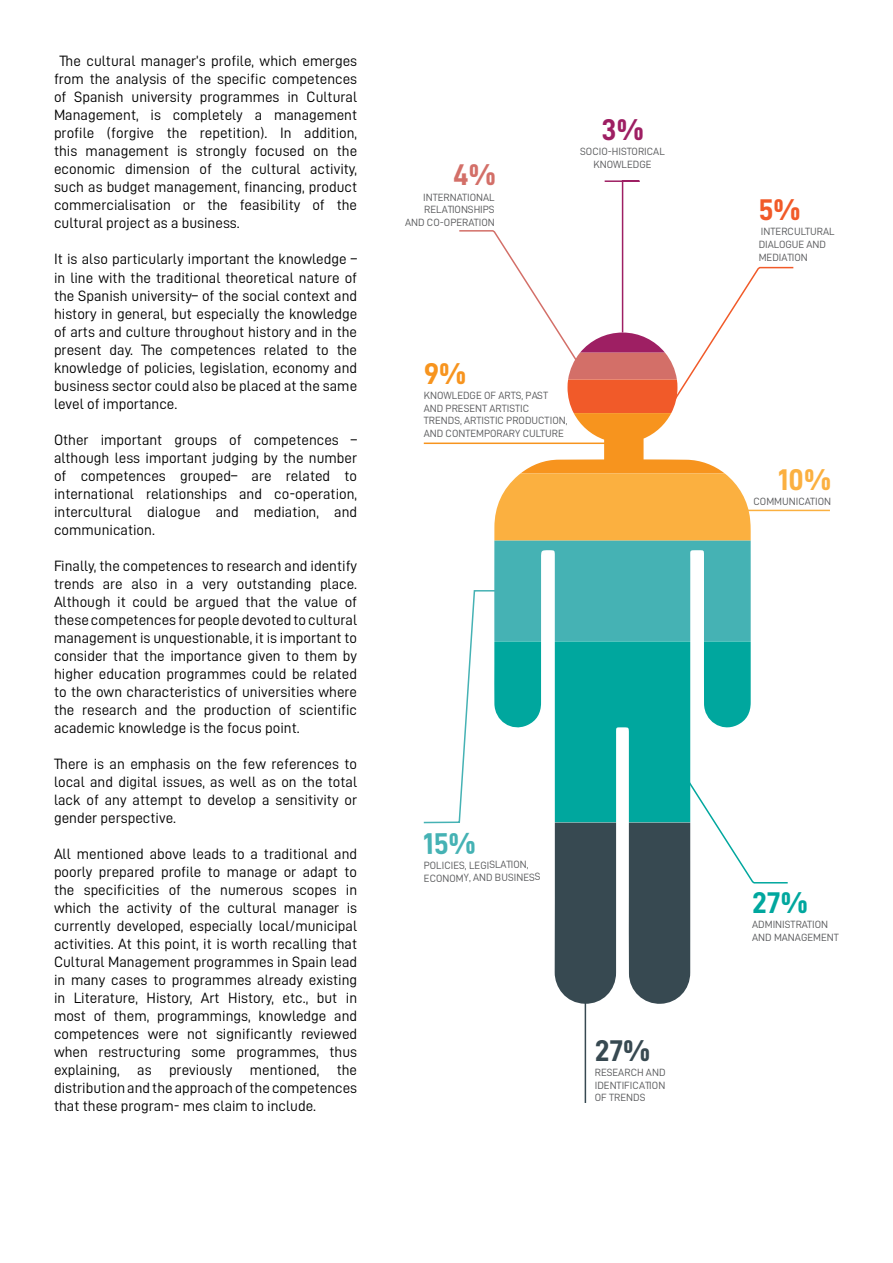
<style>
.page{position:relative;width:893px;height:1263px;background:#fff}
.page>*{position:absolute;margin:0;border:0;box-sizing:border-box;transform-origin:0 0}
.t1{font:30px "D DIN Bold";color:#fbb040}
.t2{font:30px "D DIN Bold";color:#374951}
.t3{font:30px "D DIN Bold";color:#00a79e}
.t4{font:30px "D DIN Bold";color:#9e1f63}
.t5{font:30px "D DIN Bold";color:#d36f68}
.t6{font:30px "D DIN Bold";color:#f15a29}
.t7{font:30px "D DIN Bold";color:#f7941e}
.t8{font:15px/18px "D DIN";color:#000;text-align:justify}
.t9{font:10.5px/12.6px "D DIN";color:#58595b}
</style>
<div class="page">
<hr style="left:638px;top:510px;width:192px;height:1px;background:#fbb040">
<hr style="left:585px;top:983px;width:1px;height:120px;background:#374951">
<svg style="left:423px;top:180px;width:372px;height:824px"></svg>
<p class="t8" style="left:54px;top:52px;width:305px;text-indent:5px">The cultural manager’s profile, which emerges from the analysis of the specific competences of Spanish university programmes in Cultural Management, is completely a management profile (forgive the repetition). In addition, this management is strongly focused on the economic dimension of the cultural activity, such as budget management, financing, product commercialisation or the feasibility of the cultural project as a business.</p>
<p class="t8" style="left:54px;top:250px;width:305px">It is also particularly important the knowledge – in line with the traditional theoretical nature of the Spanish university– of the social context and history in general, but especially the knowledge of arts and culture throughout history and in the present day. The competences related to the knowledge of policies, legislation, economy and business sector could also be placed at the same level of importance.</p>
<p class="t8" style="left:54px;top:430px;width:305px">Other important groups of competences – although less important judging by the number of competences grouped– are related to international relationships and co-operation, intercultural dialogue and mediation, and communication.</p>
<p class="t8" style="left:54px;top:556px;width:305px">Finally, the competences to research and identify trends are also in a very outstanding place.<br>Although it could be argued that the value of these competences for people devoted to cultural management is unquestionable, it is important to consider that the importance given to them by higher education programmes could be related to the own characteristics of universities where the research and the production of scientific academic knowledge is the focus point.</p>
<p class="t8" style="left:54px;top:754px;width:305px">There is an emphasis on the few references to local and digital issues, as well as on the total lack of any attempt to develop a sensitivity or gender perspective.</p>
<p class="t8" style="left:54px;top:844px;width:305px">All mentioned above leads to a traditional and poorly prepared profile to manage or adapt to the specificities of the numerous scopes in which the activity of the cultural manager is currently developed, especially local/municipal activities. At this point, it is worth recalling that Cultural Management programmes in Spain lead in many cases to programmes already existing in Literature, History, Art History, etc., but in most of them, programmings, knowledge and competences were not significantly reviewed when restructuring some programmes, thus explaining, as previously mentioned, the distribution and the approach of the competences that these program- mes claim to include.</p>
<h1 class="t5" style="left:453px;top:158px;width:44px">4%</h1>
<p class="t9" style="left:405px;top:190px;width:91px;text-align:right">INTERNATIONAL<br>RELATIONSHIPS<br>AND CO-OPERATION</p>
<h1 class="t4" style="left:602px;top:113px;width:44px">3%</h1>
<p class="t9" style="left:580px;top:145px;width:86px;text-align:center">SOCIO-HISTORICAL<br>KNOWLEDGE</p>
<h1 class="t7" style="left:424px;top:357px;width:44px">9%</h1>
<p class="t9" style="left:424px;top:389px;width:145px">KNOWLEDGE OF ARTS, PAST<br>AND PRESENT ARTISTIC<br>TRENDS, ARTISTIC PRODUCTION,<br>AND CONTEMPORARY CULTURE</p>
<p class="t9" style="left:424px;top:859px;width:118px;rotate:-1deg">POLICIES, LEGISLATION,<br>ECONOMY, AND BUSINESS</p>
<h1 class="t2" style="left:595px;top:1034px;width:57px">27%</h1>
<p class="t9" style="left:595px;top:1066px;width:72px;text-align:justify">RESEARCH AND IDENTIFICATION OF TRENDS</p>
<h1 class="t6" style="left:759px;top:193px;width:44px">5%</h1>
<p class="t9" style="left:759px;top:225px;width:78px">INTERCULTURAL<br>DIALOGUE AND<br>MEDIATION</p>
<h1 class="t1" style="left:778px;top:463px;width:54px">10%</h1>
<p class="t9" style="left:753px;top:495px;width:79px">COMMUNICATION</p>
<h1 class="t3" style="left:752px;top:886px;width:57px">27%</h1>
<p class="t9" style="left:752px;top:918px;width:88px">ADMINISTRATION<br>AND MANAGEMENT</p>
</div>
